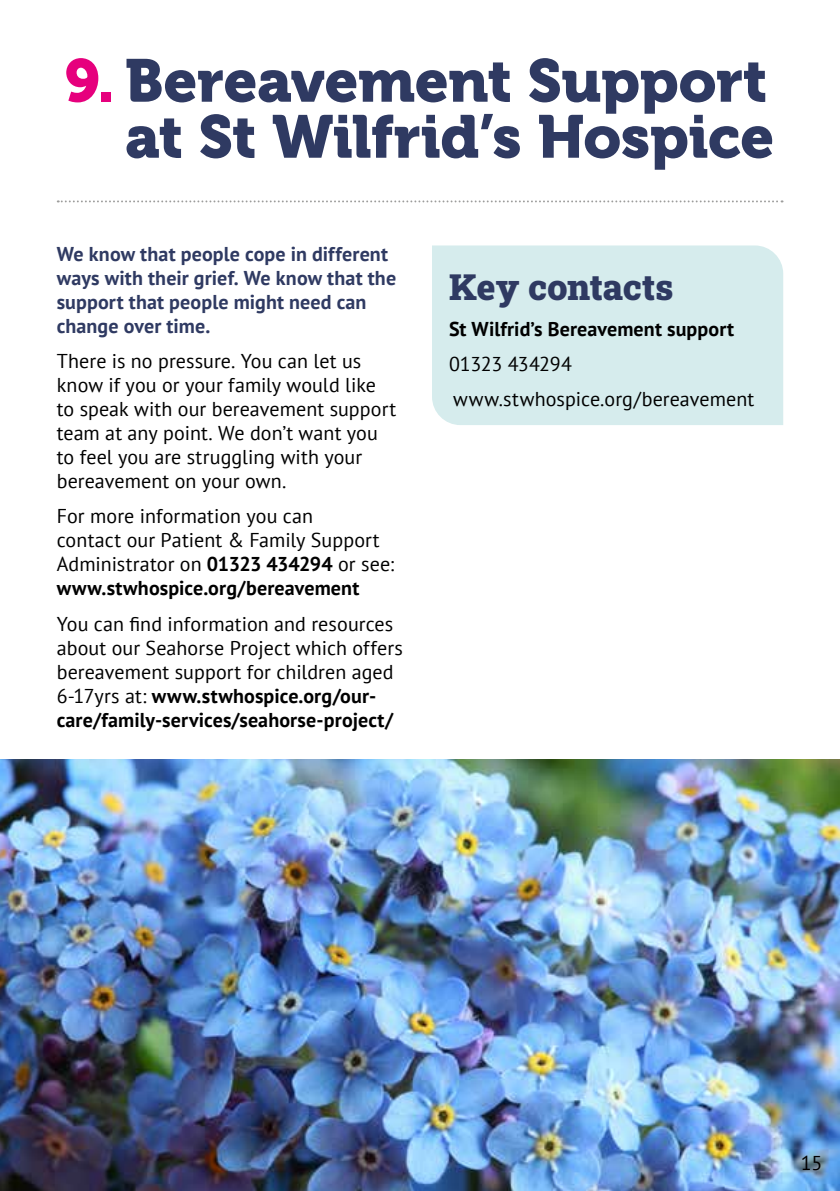
<style>
.page{position:relative;width:840px;height:1191px;background:#fff}
.page>*{position:absolute;margin:0;border:0;box-sizing:border-box;transform-origin:0 0}
.t1{font:60px/56px "Museo 900";letter-spacing:-.005em;color:#2f3a62;text-align:right}
.t2{font:900 36px "Roboto Slab";letter-spacing:-.005em;color:#2f3a62}
.t3{font:20px/24px "PT Sans";letter-spacing:.005em;color:#000}
.t4{font:700 20px/24px "PT Sans";letter-spacing:.005em;color:#2f3a62}
.t5{font:700 20px "PT Sans";letter-spacing:.005em;color:#000}
.s1{color:#e6007d}
.s2{font-weight:700}
</style>
<div class="page">
<img style="left:0;top:760px;width:839px;height:431px">
<svg style="left:58px;top:200px;width:724px;height:2px"></svg>
<div style="left:432px;top:245px;width:350px;height:180px;background:#d6eced"></div>
<h1 class="t1" style="left:65px;top:57px;width:710px"><span class="s1">9.</span> Bereavement Support at St Wilfrid’s Hospice</h1>
<p class="t4" style="left:57px;top:241px;width:341px">We know that people cope in different ways with their grief. We know that the support that people might need can change over time.</p>
<p class="t3" style="left:57px;top:351px;width:341px">There is no pressure. You can let us know if you or your family would like to speak with our bereavement support team at any point. We don’t want you to feel you are struggling with your bereavement on your own.</p>
<p class="t3" style="left:57px;top:506px;width:339px">For more information you can<br>contact our Patient &amp; Family Support Administrator on <span class="s2">01323 434294</span> or see: <span class="s2">www.stwhospice.org/bereavement</span></p>
<p class="t3" style="left:57px;top:611px;width:347px">You can 昀椀nd information and resources about our Seahorse Project which offers bereavement support for children aged 6-17yrs at: <span class="s2">www.stwhospice.org/our&shy;care/family-services/seahorse-project/</span></p>
<h2 class="t2" style="left:449px;top:273px;width:226px">Key contacts</h2>
<p class="t5" style="left:449px;top:315px;width:286px">St Wilfrid’s Bereavement support</p>
<p class="t3" style="left:449px;top:348px;width:307px;line-height:35.4px">01323 434294 www.stwhospice.org/bereavement</p>
<p class="t3" style="left:800px;top:1153px;width:23px">15</p>
</div>
